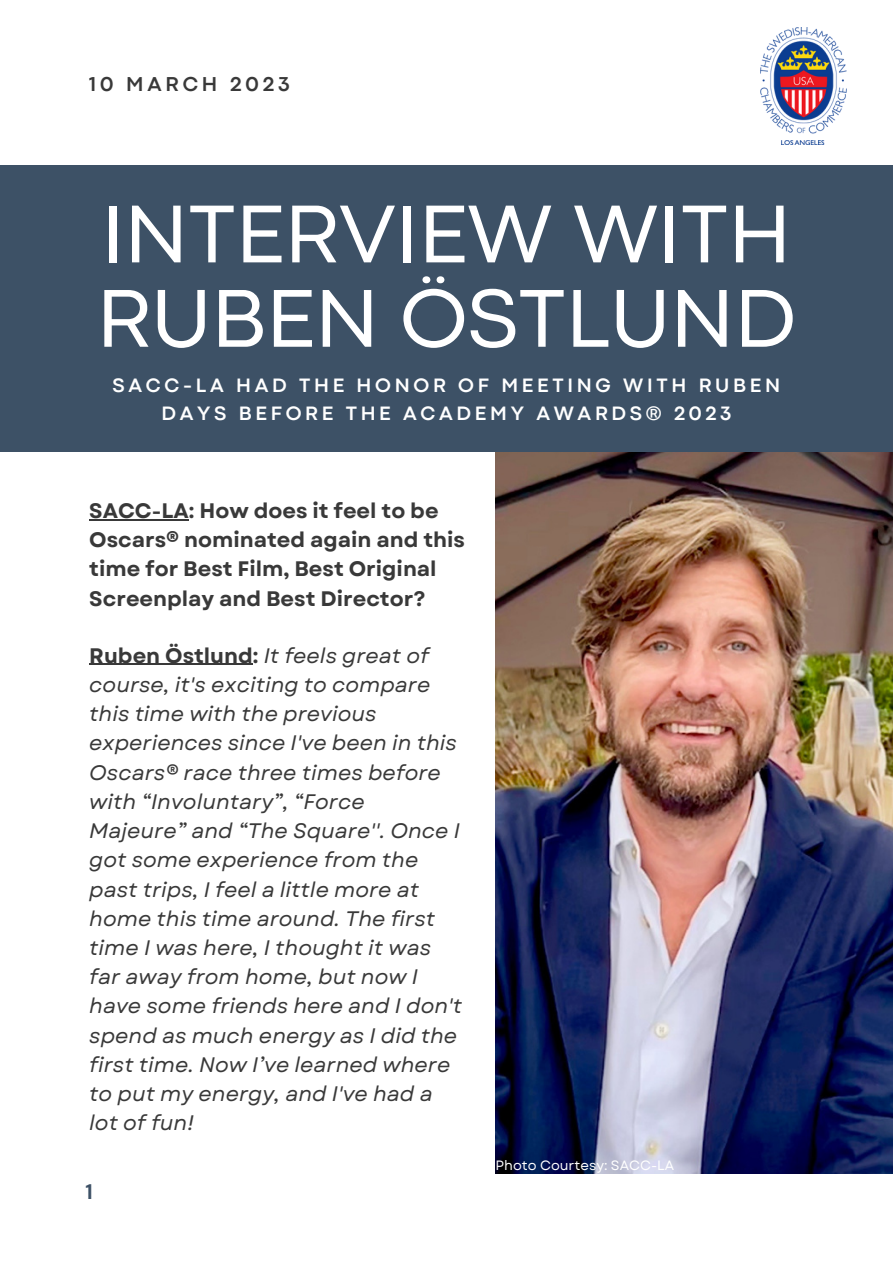
<style>
.page{position:relative;width:893px;height:1264px;background:#fff}
.page>*{position:absolute;margin:0;border:0;box-sizing:border-box;transform-origin:0 0}
.t1{font:85.35px/84.3px "Codec Pro";color:#fff}
.t2{font:italic 21px/29.2px "Garet";color:#393939}
.t3{font:700 21px/29.2px "Garet";color:#393939}
.t4{font:700 21px "Codec Pro";letter-spacing:.185em;color:#393939}
.t5{font:700 21px "DM Sans";color:#3d5166}
.t6{font:700 20.25px/28px "Codec Pro";letter-spacing:.185em;color:#fff;text-align:center}
.t7{font:13.5px "Garet";color:#fff}
.s1{font-weight:700;font-style:normal}
</style>
<div class="page">
<img style="left:495px;top:452px;width:397px;height:721px">
<img style="left:760px;top:27px;width:86px;height:117px">
<div style="left:0;top:165px;width:892px;height:287px;background:#3d5166"></div>
<hr style="left:89px;top:519px;width:100px;height:1px;background:#393939">
<hr style="left:89px;top:663px;width:164px;height:2px;background:#393939">
<p class="t4" style="left:89px;top:76px;width:202px">10 MARCH 2023</p>
<h1 class="t1" style="left:97px;top:198px;width:701px">INTERVIEW WITH<br>RUBEN ÖSTLUND</h1>
<p class="t6" style="left:112px;top:373px;width:669px">SACC-LA HAD THE HONOR OF MEETING WITH RUBEN<br>DAYS BEFORE THE ACADEMY AWARDS® 2023</p>
<p class="t3" style="left:89px;top:496px;width:377px">SACC-LA: How does it feel to be<br>Oscars® nominated again and this time for Best Film, Best Original<br>Screenplay and Best Director?</p>
<p class="t2" style="left:89px;top:640px;width:374px"><span class="s1">Ruben Östlund:</span> It feels great of course, it's exciting to compare this time with the previous experiences since I've been in this<br>Oscars® race three times before with “Involuntary”, “Force<br>Majeure” and “The Square''. Once I got some experience from the past trips, I feel a little more at home this time around. The first time I was here, I thought it was far away from home, but now I have some friends here and I don't spend as much energy as I did the first time. Now I’ve learned where to put my energy, and I've had a lot of fun!</p>
<p class="t5" style="left:86px;top:1177px;width:9px">1</p>
<p class="t7" style="left:495px;top:1155px;width:180px">Photo Courtesy: SACC-LA</p>
</div>
